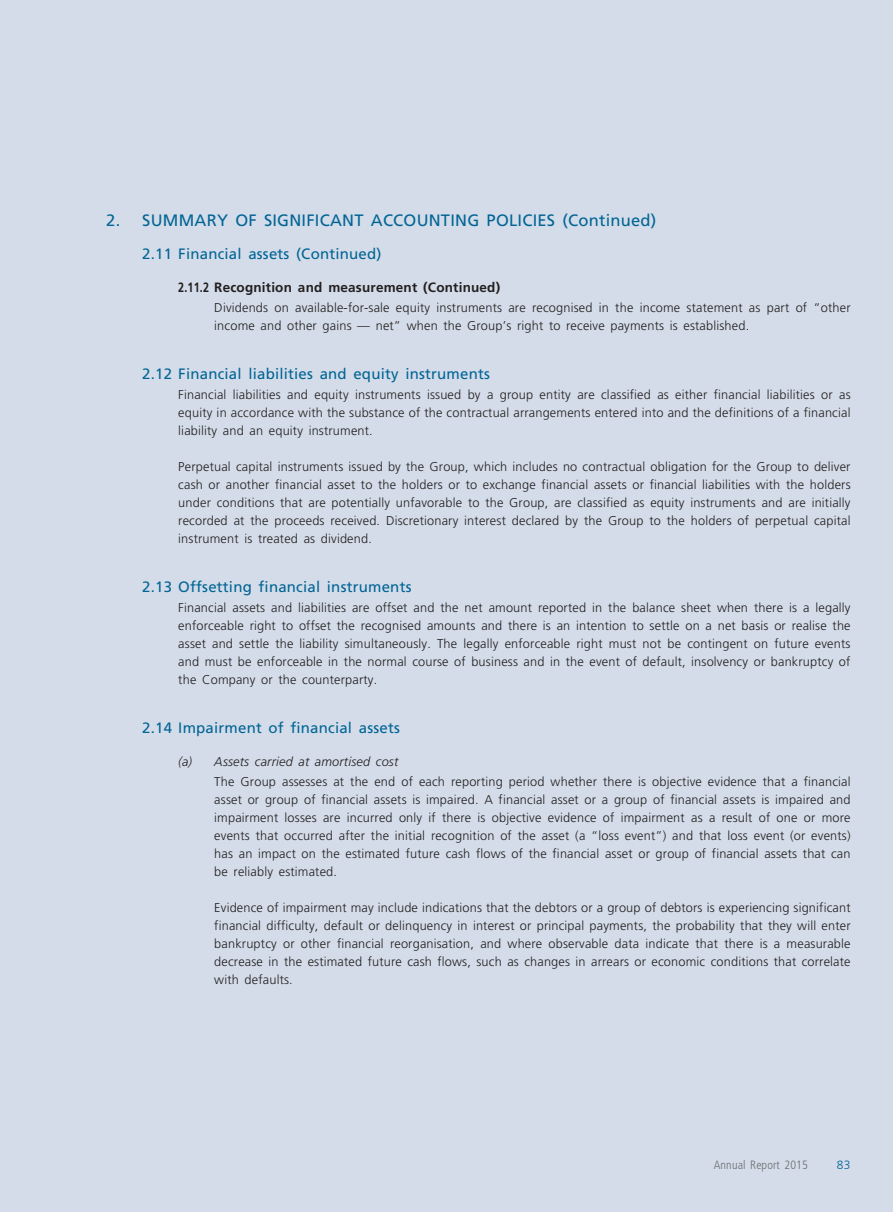
<style>
.page{position:relative;width:893px;height:1212px;background:#d3dce8}
.page>*{position:absolute;margin:0;border:0;box-sizing:border-box;transform-origin:0 0}
._03_H1{font:16.5px "Frutiger LT Std";letter-spacing:.015em;color:#016495}
._04___H2{font:15px "Frutiger LT Std";letter-spacing:.015em;color:#016495}
._05_____H3{font:700 13.5px "Frutiger LT Std";letter-spacing:.015em;color:#231f20;scale:.8 1}
._13_____P4{font:300 12.75px/18px "Frutiger LT Std";letter-spacing:.015em;color:#231f20;text-align:justify}
._14_______P6{font:300 12.75px/18px "Frutiger LT Std";letter-spacing:.015em;color:#231f20;text-align:justify}
._06_______H4{font:italic 300 12.75px "Frutiger LT Std";letter-spacing:.015em;color:#231f20}
.t1{font:300 condensed 12px "Frutiger LT Std";letter-spacing:.01em;color:#6c6d70}
.t2{font:300 12px "Frutiger LT Std";color:#016495}
</style>
<div class="page">
<p class="_03_H1" style="left:106px;top:211px;width:552px">2. SUMMARY OF SIGNIFICANT ACCOUNTING POLICIES (Continued)</p>
<p class="_04___H2" style="left:142px;top:245px;width:241px">2.11 Financial assets (Continued)</p>
<p class="_05_____H3" style="left:178px;top:279px;width:404px">2.11.2 Recognition and measurement (Continued)</p>
<p class="_14_______P6" style="left:214px;top:299px;width:638px">Dividends on available-for-sale equity instruments are recognised in the income statement as part of “other income and other gains — net” when the Group’s right to receive payments is established.</p>
<p class="_04___H2" style="left:142px;top:365px;width:349px">2.12 Financial liabilities and equity instruments</p>
<p class="_13_____P4" style="left:178px;top:386px;width:674px">Financial liabilities and equity instruments issued by a group entity are classified as either financial liabilities or as equity in accordance with the substance of the contractual arrangements entered into and the definitions of a financial liability and an equity instrument.</p>
<p class="_13_____P4" style="left:178px;top:458px;width:674px">Perpetual capital instruments issued by the Group, which includes no contractual obligation for the Group to deliver cash or another financial asset to the holders or to exchange financial assets or financial liabilities with the holders under conditions that are potentially unfavorable to the Group, are classified as equity instruments and are initially recorded at the proceeds received. Discretionary interest declared by the Group to the holders of perpetual capital instrument is treated as dividend.</p>
<p class="_04___H2" style="left:142px;top:578px;width:271px">2.13 Offsetting financial instruments</p>
<p class="_13_____P4" style="left:178px;top:599px;width:674px">Financial assets and liabilities are offset and the net amount reported in the balance sheet when there is a legally enforceable right to offset the recognised amounts and there is an intention to settle on a net basis or realise the asset and settle the liability simultaneously. The legally enforceable right must not be contingent on future events and must be enforceable in the normal course of business and in the event of default, insolvency or bankruptcy of the Company or the counterparty.</p>
<p class="_04___H2" style="left:142px;top:719px;width:259px">2.14 Impairment of financial assets</p>
<p class="_06_______H4" style="left:178px;top:754px;width:222px">(a) Assets carried at amortised cost</p>
<p class="_14_______P6" style="left:214px;top:772px;width:638px">The Group assesses at the end of each reporting period whether there is objective evidence that a financial asset or group of financial assets is impaired. A financial asset or a group of financial assets is impaired and impairment losses are incurred only if there is objective evidence of impairment as a result of one or more events that occurred after the initial recognition of the asset (a “loss event”) and that loss event (or events) has an impact on the estimated future cash flows of the financial asset or group of financial assets that can be reliably estimated.</p>
<p class="_14_______P6" style="left:214px;top:899px;width:638px">Evidence of impairment may include indications that the debtors or a group of debtors is experiencing significant financial difficulty, default or delinquency in interest or principal payments, the probability that they will enter bankruptcy or other financial reorganisation, and where observable data indicate that there is a measurable decrease in the estimated future cash flows, such as changes in arrears or economic conditions that correlate with defaults.</p>
<p class="t1" style="left:714px;top:1158px;width:96px">Annual Report 2015</p>
<p class="t2" style="left:837px;top:1158px;width:15px">83</p>
</div>
